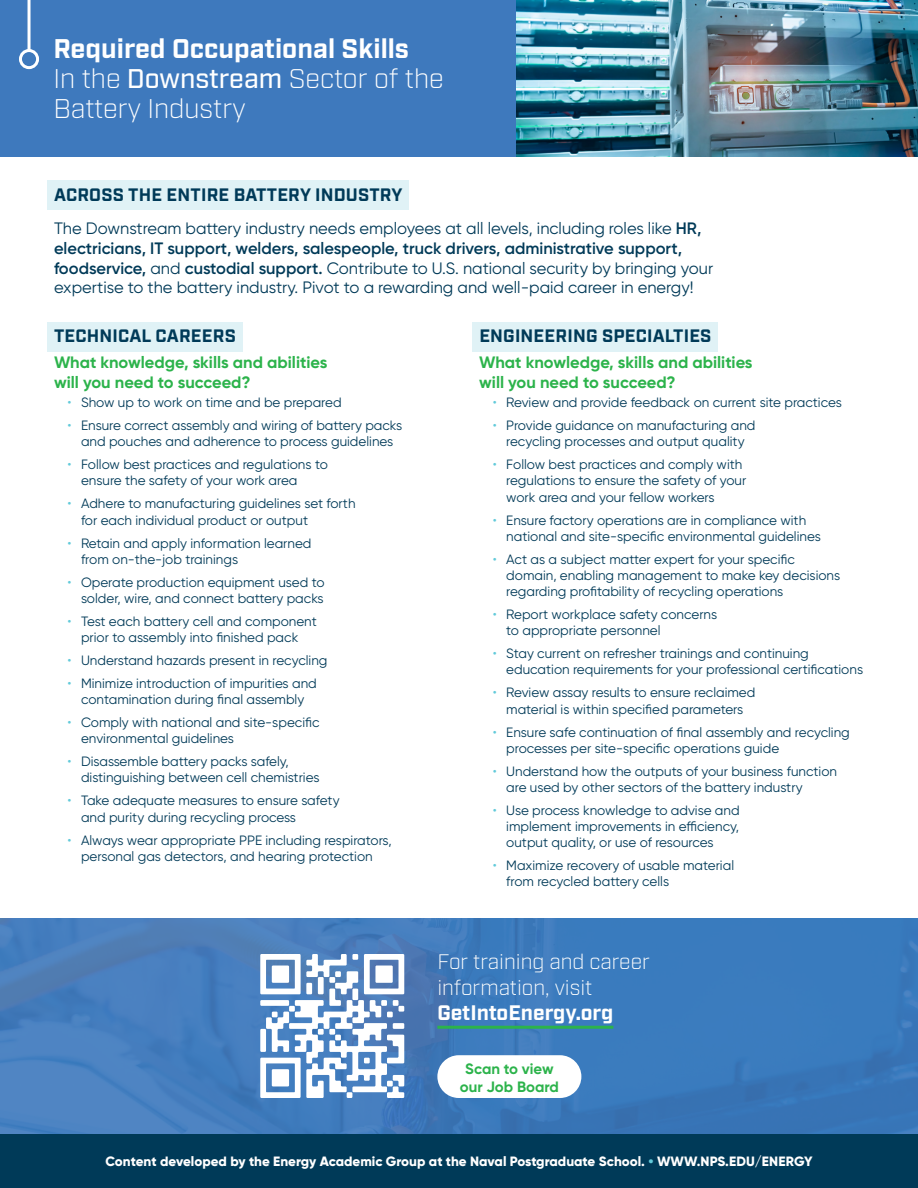
<style>
.page{position:relative;width:918px;height:1188px;background:#fff}
.page>*{position:absolute;margin:0;border:0;box-sizing:border-box;transform-origin:0 0}
.t1{font:300 27px/30px "Industry";color:#fff}
.GIE_URL{font:300 21px/25.2px "Industry";color:#fff}
.Back_side_header_1{font:700 18px "Industry";letter-spacing:.01em;color:#003a58}
.Body_Side_A{font:16.5px/19.8px "Gilroy";color:#003a58}
.Back_side_questions{font:700 16.5px/19.8px "Gilroy";color:#2cb34b}
.Back_side_questions-2{font:700 15px/18px "Gilroy";color:#2cb34b;text-align:center}
.t2{font:13.5px/16.2px "Gilroy";color:#003a58}
.t3{font:800 13.5px "Gilroy";color:#fff}
.s1{font-weight:700}
.s2{font-weight:500}
.s3{font-weight:600}
.s4{color:#62cada}
</style>
<div class="page">
<div style="left:0;top:0;width:575px;height:157px;background:#3e79bd"></div>
<hr style="left:28px;top:0;width:3px;height:51px;background:#fff">
<div style="left:19px;top:49px;width:20px;height:20px;border:3px solid #fff;border-radius:50%"></div>
<div style="left:47px;top:181px;width:362px;height:29px;background:#e0f2f6"></div>
<div style="left:47px;top:322px;width:196px;height:30px;background:#e0f2f6"></div>
<div style="left:472px;top:322px;width:246px;height:30px;background:#e0f2f6"></div>
<img style="left:516px;top:0;width:402px;height:157px">
<img style="left:0;top:918px;width:918px;height:216px">
<hr style="left:437px;top:1026px;width:176px;height:3px;background:#2cb34b">
<div style="left:437px;top:1055px;width:144px;height:43px;background:#fff;border-radius:21px"></div>
<svg style="left:260px;top:954px;width:144px;height:144px"></svg>
<div style="left:0;top:1134px;width:918px;height:54px;background:#003a58"></div>
<p class="t1" style="left:53px;top:34px;width:392px"><span class="s1">Required Occupational Skills<br></span>In the <span class="s2">Downstream</span> Sector of the<br>Battery Industry</p>
<p class="Back_side_header_1" style="left:54px;top:184px;width:350px">ACROSS THE ENTIRE BATTERY INDUSTRY</p>
<p class="Body_Side_A" style="left:54px;top:218px;width:661px">The Downstream battery industry needs employees at all levels, including roles like <span class="s3">HR, electricians, IT support, welders, salespeople, truck drivers, administrative support, foodservice,</span> and <span class="s3">custodial support.</span> Contribute to U.S. national security by bringing your expertise to the battery industry. Pivot to a rewarding and well-paid career in energy!</p>
<p class="Back_side_header_1" style="left:54px;top:325px;width:183px">TECHNICAL CAREERS</p>
<p class="Back_side_questions" style="left:54px;top:353px;width:275px">What knowledge, skills and abilities will you need to succeed?</p>
<p class="t2" style="left:68px;top:394px;width:276px"><span class="s4">•</span> Show up to work on time and be prepared</p>
<p class="t2" style="left:68px;top:417px;width:336px;text-align:center"><span class="s4">•</span> Ensure correct assembly and wiring of battery packs and pouches and adherence to process guidelines</p>
<p class="t2" style="left:81px;top:456px;width:248px;text-indent:-14px"><span class="s4">•</span> Follow best practices and regulations to ensure the safety of your work area</p>
<p class="t2" style="left:81px;top:495px;width:276px;text-indent:-14px"><span class="s4">•</span> Adhere to manufacturing guidelines set forth for each individual product or output</p>
<p class="t2" style="left:81px;top:535px;width:232px;text-indent:-14px"><span class="s4">•</span> Retain and apply information learned from on-the-job trainings</p>
<p class="t2" style="left:68px;top:574px;width:259px;text-align:right"><span class="s4">•</span> Operate production equipment used to solder, wire, and connect battery packs</p>
<p class="t2" style="left:68px;top:613px;width:251px;text-align:center"><span class="s4">•</span> Test each battery cell and component prior to assembly into finished pack</p>
<p class="t2" style="left:68px;top:652px;width:261px"><span class="s4">•</span> Understand hazards present in recycling</p>
<p class="t2" style="left:68px;top:675px;width:251px;text-align:center"><span class="s4">•</span> Minimize introduction of impurities and contamination during final assembly</p>
<p class="t2" style="left:81px;top:714px;width:240px;text-indent:-14px"><span class="s4">•</span> Comply with national and site-specific environmental guidelines</p>
<p class="t2" style="left:81px;top:753px;width:240px;text-indent:-14px"><span class="s4">•</span> Disassemble battery packs safely, distinguishing between cell chemistries</p>
<p class="t2" style="left:81px;top:792px;width:260px;text-indent:-14px"><span class="s4">•</span> Take adequate measures to ensure safety and purity during recycling process</p>
<p class="t2" style="left:68px;top:832px;width:326px;text-align:center"><span class="s4">•</span> Always wear appropriate PPE including respirators, personal gas detectors, and hearing protection</p>
<p class="Back_side_header_1" style="left:479px;top:325px;width:234px">ENGINEERING SPECIALTIES</p>
<p class="Back_side_questions" style="left:479px;top:353px;width:275px">What knowledge, skills and abilities will you need to succeed?</p>
<p class="t2" style="left:493px;top:394px;width:351px"><span class="s4">•</span> Review and provide feedback on current site practices</p>
<p class="t2" style="left:493px;top:417px;width:264px;text-align:center"><span class="s4">•</span> Provide guidance on manufacturing and recycling processes and output quality</p>
<p class="t2" style="left:506px;top:456px;width:242px;text-indent:-14px"><span class="s4">•</span> Follow best practices and comply with regulations to ensure the safety of your work area and your fellow workers</p>
<p class="t2" style="left:506px;top:512px;width:316px;text-indent:-14px"><span class="s4">•</span> Ensure factory operations are in compliance with national and site-specific environmental guidelines</p>
<p class="t2" style="left:506px;top:551px;width:336px;text-indent:-14px"><span class="s4">•</span> Act as a subject matter expert for your specific domain, enabling management to make key decisions regarding profitability of recycling operations</p>
<p class="t2" style="left:506px;top:606px;width:213px;text-indent:-14px"><span class="s4">•</span> Report workplace safety concerns to appropriate personnel</p>
<p class="t2" style="left:506px;top:645px;width:358px;text-indent:-14px"><span class="s4">•</span> Stay current on refresher trainings and continuing education requirements for your professional certifications</p>
<p class="t2" style="left:493px;top:684px;width:264px;text-align:center"><span class="s4">•</span> Review assay results to ensure reclaimed material is within specified parameters</p>
<p class="t2" style="left:506px;top:724px;width:345px;text-indent:-14px"><span class="s4">•</span> Ensure safe continuation of final assembly and recycling processes per site-specific operations guide</p>
<p class="t2" style="left:506px;top:763px;width:332px;text-indent:-14px"><span class="s4">•</span> Understand how the outputs of your business function are used by other sectors of the battery industry</p>
<p class="t2" style="left:506px;top:802px;width:235px;text-align:justify;text-indent:-14px"><span class="s4">•</span> Use process knowledge to advise and implement improvements in efficiency, output quality, or use of resources</p>
<p class="t2" style="left:506px;top:857px;width:229px;text-indent:-14px"><span class="s4">•</span> Maximize recovery of usable material from recycled battery cells</p>
<p class="GIE_URL" style="left:437px;top:950px;width:214px">For training and career information, visit<br><span class="s1">GetIntoEnergy.org</span></p>
<p class="Back_side_questions-2" style="left:460px;top:1059px;width:101px">Scan to view our Job Board</p>
<p class="t3" style="left:105px;top:1153px;width:709px">Content developed by the Energy Academic Group at the Naval Postgraduate School. <span class="s4">•</span> WWW.NPS.EDU/ENERGY</p>
</div>
